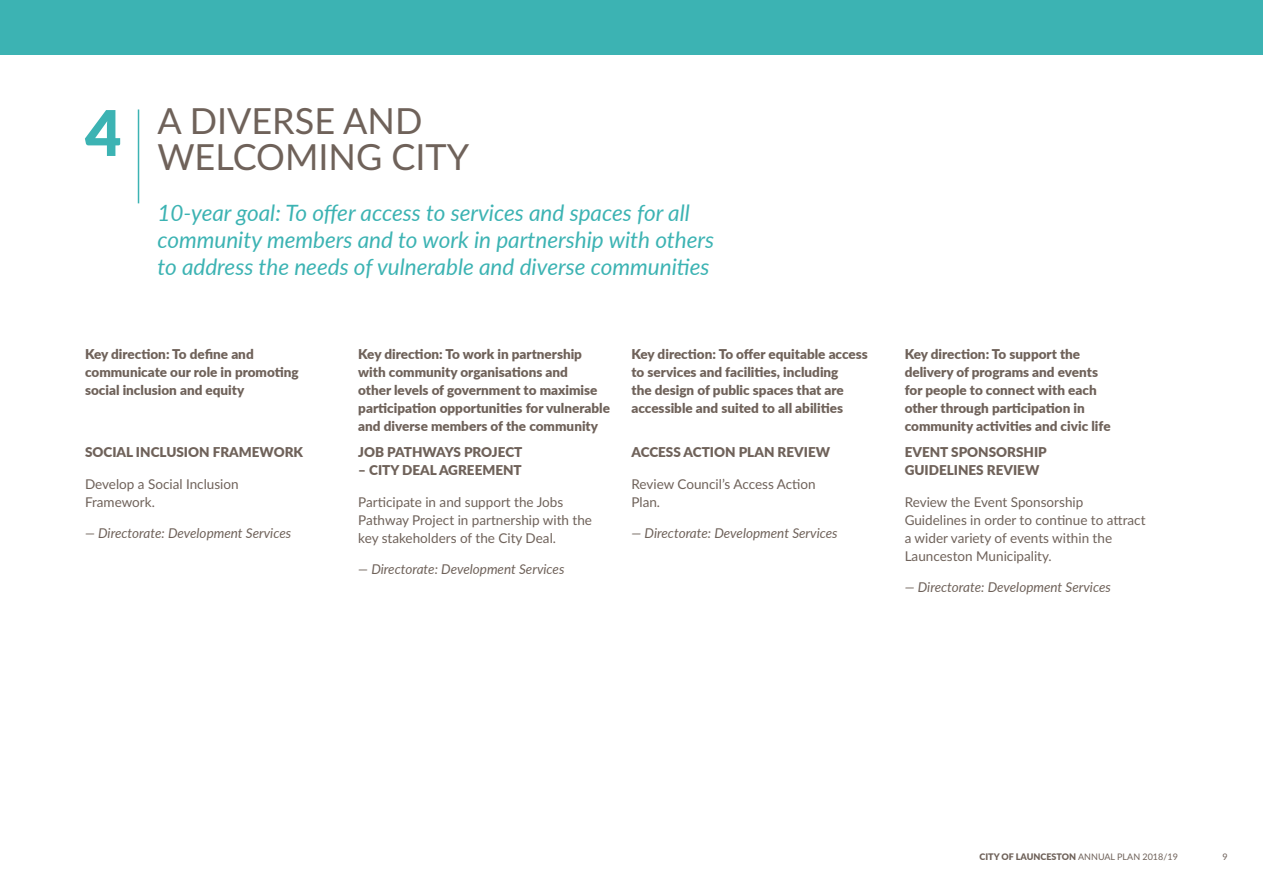
<style>
.page{position:relative;width:1263px;height:893px;background:#fff}
.page>*{position:absolute;margin:0;border:0;box-sizing:border-box;transform-origin:0 0}
.HEAD_2__NO_TOC{font:900 63px "Lato";color:#3cb3b3}
.HEAD_2{font:36px/36px "Lato";color:#6f625a}
.INTRO{font:italic 22.5px/27px "Lato";color:#3cb3b3}
.KPI_1{font:900 13.5px/18px "Lato";color:#6f625a}
.BODY_1{font:13.5px/18px "Lato";color:#6f625a}
.BODY_Directorate_Cre{font:italic 13.5px "Lato";color:#6f625a}
.KPI_2{font:900 13.5px/18px "Lato";color:#6f625a}
.t1{font:9px "Lato";color:#6f625a}
.s1{font-weight:900}
</style>
<div class="page">
<div style="left:0;top:0;width:1263px;height:54px;background:#3cb3b3"></div>
<hr style="left:138px;top:109px;width:1px;height:94px;background:#3cb3b3">
<p class="HEAD_2__NO_TOC" style="left:85px;top:86px;width:38px">4</p>
<p class="HEAD_2" style="left:157px;top:102px;width:313px">A DIVERSE AND<br>WELCOMING CITY</p>
<p class="INTRO" style="left:157px;top:199px;width:558px">10-year goal: To offer access to services and spaces for all community members and to work in partnership with others to address the needs of vulnerable and diverse communities</p>
<p class="KPI_1" style="left:85px;top:345px;width:215px">Key direction: To define and communicate our role in promoting social inclusion and equity</p>
<p class="KPI_1" style="left:358px;top:345px;width:253px">Key direction: To work in partnership with community organisations and<br>other levels of government to maximise participation opportunities for vulnerable and diverse members of the community</p>
<p class="KPI_1" style="left:631px;top:345px;width:238px">Key direction: To offer equitable access to services and facilities, including<br>the design of public spaces that are accessible and suited to all abilities</p>
<p class="KPI_1" style="left:905px;top:345px;width:207px">Key direction: To support the delivery of programs and events for people to connect with each other through participation in community activities and civic life</p>
<p class="KPI_2" style="left:85px;top:443px;width:220px">SOCIAL INCLUSION FRAMEWORK</p>
<p class="BODY_1" style="left:85px;top:474px;width:155px">Develop a Social Inclusion<br>Framework.</p>
<p class="BODY_Directorate_Cre" style="left:85px;top:524px;width:208px">— Directorate: Development Services</p>
<p class="KPI_2" style="left:358px;top:443px;width:166px">JOB PATHWAYS PROJECT</p>
<p class="KPI_2" style="left:358px;top:461px;width:165px">– CITY DEAL AGREEMENT</p>
<p class="BODY_1" style="left:358px;top:492px;width:235px">Participate in and support the Jobs<br>Pathway Project in partnership with the key stakeholders of the City Deal.</p>
<p class="BODY_Directorate_Cre" style="left:358px;top:560px;width:208px">— Directorate: Development Services</p>
<p class="KPI_2" style="left:631px;top:443px;width:200px">ACCESS ACTION PLAN REVIEW</p>
<p class="BODY_1" style="left:631px;top:474px;width:186px">Review Council’s Access Action<br>Plan.</p>
<p class="BODY_Directorate_Cre" style="left:631px;top:524px;width:208px">— Directorate: Development Services</p>
<p class="KPI_2" style="left:905px;top:443px;width:144px">EVENT SPONSORSHIP<br>GUIDELINES REVIEW</p>
<p class="BODY_1" style="left:905px;top:492px;width:242px">Review the Event Sponsorship Guidelines in order to continue to attract a wider variety of events within the Launceston Municipality.</p>
<p class="BODY_Directorate_Cre" style="left:905px;top:578px;width:208px">— Directorate: Development Services</p>
<p class="t1" style="left:979px;top:850px;width:200px"><span class="s1">CITY OF LAUNCESTON</span> ANNUAL PLAN 2018/19</p>
<p class="t1" style="left:1222px;top:850px;width:7px">9</p>
</div>
